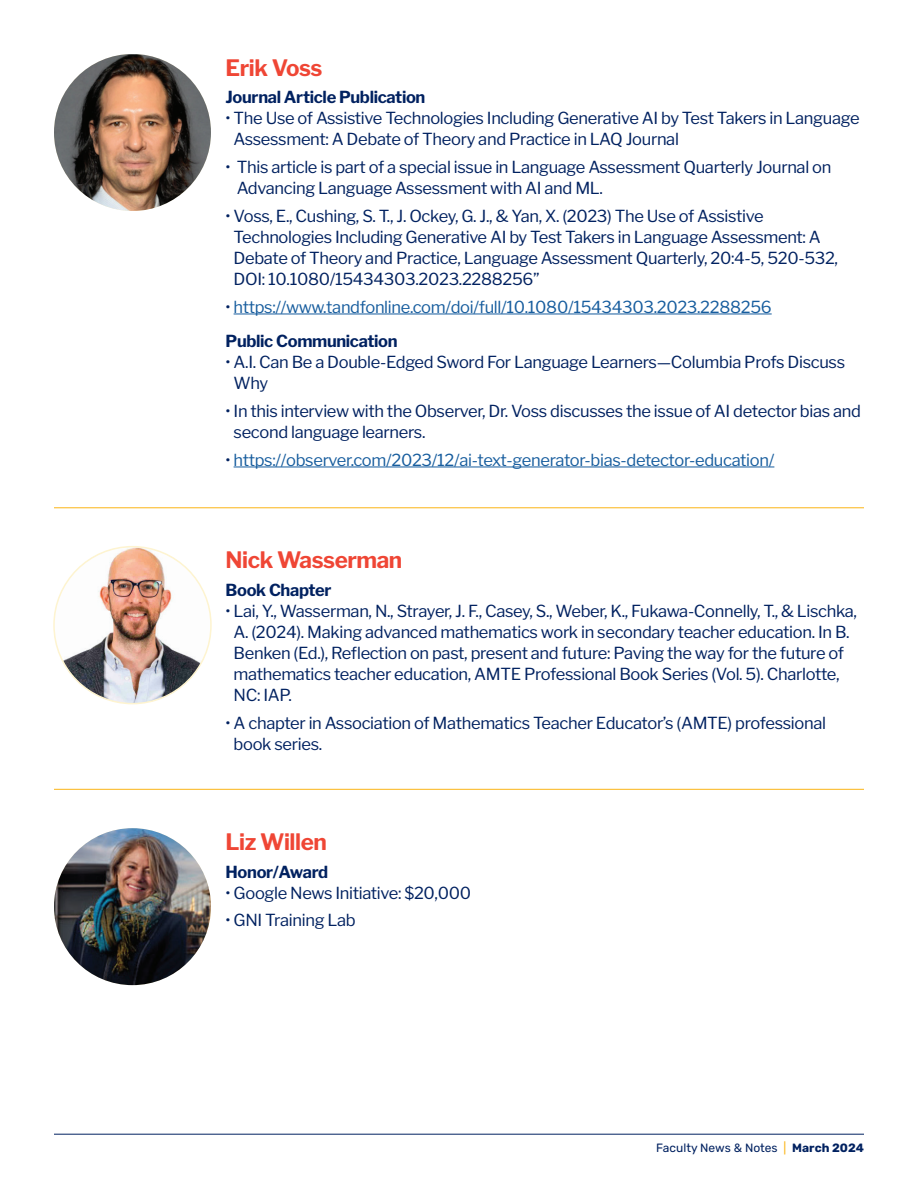
<style>
.page{position:relative;width:918px;height:1188px;background:#fff}
.page>*{position:absolute;margin:0;border:0;box-sizing:border-box;transform-origin:0 0}
.t1{font:700 22.5px "Libre Franklin";letter-spacing:-.02em;color:#ef4635}
.t2{font:16.5px/21px "Libre Franklin";letter-spacing:-.02em;color:#002160}
.t3{font:16.5px/34.5px "Libre Franklin";letter-spacing:-.02em;color:#175d9e}
.t4{font:700 16.5px "Libre Franklin";letter-spacing:-.02em;color:#002160}
.t5{font:12px "Rubik";color:#002160}
.s1{color:#002160}
.s2{font-weight:700;color:#002160}
.s3{color:#fbb416}
.s4{font-weight:700}
</style>
<div class="page">
<hr style="left:54px;top:1134px;width:810px;height:1px;background:#002160">
<hr style="left:234px;top:314px;width:538px;height:1px;background:#175d9e">
<hr style="left:234px;top:467px;width:540px;height:1px;background:#175d9e">
<img style="left:54px;top:54px;width:157px;height:157px;border-radius:78px">
<img style="left:54px;top:547px;width:157px;height:157px;border-radius:78px">
<img style="left:54px;top:828px;width:157px;height:157px;border-radius:78px">
<hr style="left:54px;top:508px;width:810px;height:1px;background:#fbb416">
<hr style="left:54px;top:789px;width:810px;height:1px;background:#fbb416">
<h1 class="t1" style="left:226px;top:50px;width:98px">Erik Voss</h1>
<p class="t4" style="left:226px;top:85px;width:201px">Journal Article Publication</p>
<p class="t2" style="left:234px;top:106px;width:628px;text-indent:-8px">• The Use of Assistive Technologies Including Generative AI by Test Takers in Language<br>Assessment: A Debate of Theory and Practice in LAQ Journal</p>
<p class="t2" style="left:237px;top:155px;width:596px;text-indent:-11px">• This article is part of a special issue in Language Assessment Quarterly Journal on<br>Advancing Language Assessment with AI and ML.</p>
<p class="t2" style="left:234px;top:204px;width:606px;text-indent:-8px">• Voss, E., Cushing, S. T., J. Ockey, G. J., &amp; Yan, X. (2023) The Use of Assistive Technologies Including Generative AI by Test Takers in Language Assessment: A Debate of Theory and Practice, Language Assessment Quarterly, 20:4-5, 520-532, DOI: 10.1080/15434303.2023.2288256”</p>
<p class="t3" style="left:226px;top:288px;width:548px"><span class="s1">•</span> https://www.tandfonline.com/doi/full/10.1080/15434303.2023.2288256<br><span class="s2">Public Communication</span></p>
<p class="t2" style="left:234px;top:350px;width:613px;text-indent:-8px">• A.I. Can Be a Double-Edged Sword For Language Learners—Columbia Profs Discuss<br>Why</p>
<p class="t2" style="left:234px;top:399px;width:629px;text-indent:-8px">• In this interview with the Observer, Dr. Voss discusses the issue of AI detector bias and second language learners.</p>
<p class="t3" style="left:226px;top:441px;width:550px"><span class="s1">•</span> https://observer.com/2023/12/ai-text-generator-bias-detector-education/</p>
<h1 class="t1" style="left:226px;top:543px;width:178px">Nick Wasserman</h1>
<p class="t4" style="left:226px;top:577px;width:107px">Book Chapter</p>
<p class="t2" style="left:234px;top:599px;width:625px;text-indent:-8px">• Lai, Y., Wasserman, N., Strayer, J. F., Casey, S., Weber, K., Fukawa-Connelly, T., &amp; Lischka, A. (2024). Making advanced mathematics work in secondary teacher education. In B.<br>Benken (Ed.), Reflection on past, present and future: Paving the way for the future of mathematics teacher education, AMTE Professional Book Series (Vol. 5). Charlotte, NC: IAP.</p>
<p class="t2" style="left:234px;top:711px;width:594px;text-indent:-8px">• A chapter in Association of Mathematics Teacher Educator’s (AMTE) professional book series.</p>
<h1 class="t1" style="left:226px;top:824px;width:103px">Liz Willen</h1>
<p class="t4" style="left:226px;top:859px;width:104px">Honor/Award</p>
<p class="t2" style="left:226px;top:881px;width:247px">• Google News Initiative: $20,000</p>
<p class="t2" style="left:226px;top:908px;width:132px">• GNI Training Lab</p>
<p class="t5" style="left:656px;top:1141px;width:209px">Faculty News &amp; Notes <span class="s3">|</span> <span class="s4">March 2024</span></p>
</div>
